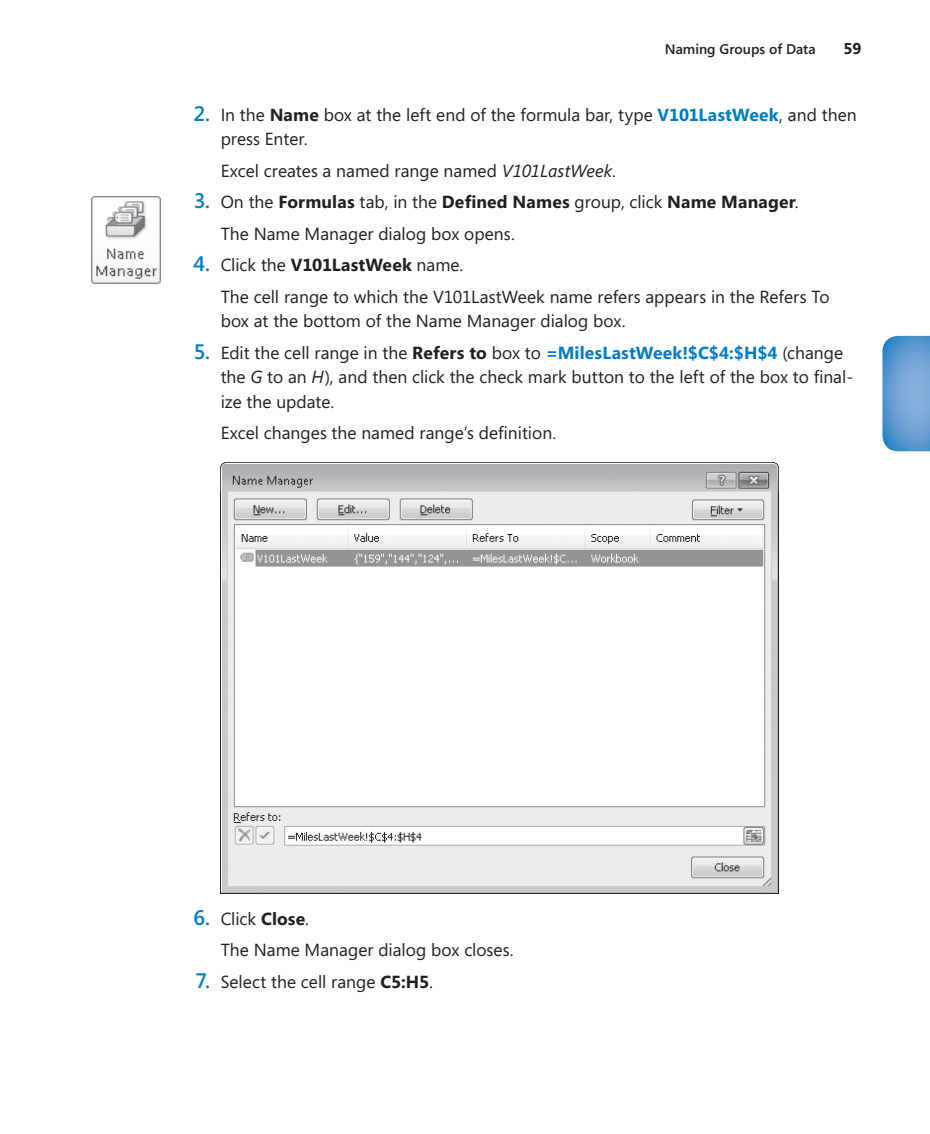
<style>
.page{position:relative;width:930px;height:1134px;background:#fff}
.page>*{position:absolute;margin:0;border:0;box-sizing:border-box;transform-origin:0 0}
.t1{font:17.5px/24.5px "Segoe";color:#231f20}
.t2{font:700 15.75px "Segoe";color:#231f20}
.t3{font:600 14px "Segoe";color:#231f20}
.s1{font-weight:600;font-size:21px;color:#007cc2}
.s2{font-weight:700}
.s3{font-weight:700;color:#007cc2}
.s4{font-style:italic}
</style>
<div class="page">
<svg style="left:882px;top:336px;width:47px;height:115px;background:#69a0d4"></svg>
<img style="left:220px;top:462px;width:558px;height:431px">
<img style="left:92px;top:196px;width:68px;height:88px">
<p class="t3" style="left:664px;top:39px;width:152px">Naming Groups of Data</p>
<p class="t2" style="left:843px;top:37px;width:20px">59</p>
<p class="t1" style="left:220px;top:102px;width:637px;text-indent:-27px"><span class="s1">2.</span> In the <span class="s2">Name</span> box at the left end of the formula bar, type <span class="s3">V101LastWeek</span>, and then press Enter.</p>
<p class="t1" style="left:220px;top:158px;width:396px">Excel creates a named range named <span class="s4">V101LastWeek</span>.</p>
<p class="t1" style="left:220px;top:186px;width:579px;line-height:31.5px;text-indent:-27px"><span class="s1">3.</span> On the <span class="s2">Formulas</span> tab, in the <span class="s2">Defined Names</span> group, click <span class="s2">Name Manager</span>.<br>The Name Manager dialog box opens.</p>
<p class="t1" style="left:220px;top:249px;width:610px;line-height:31.5px;text-indent:-27px"><span class="s1">4.</span> Click the <span class="s2">V101LastWeek</span> name.<br>The cell range to which the V101LastWeek name refers appears in the Refers To</p>
<p class="t1" style="left:220px;top:308px;width:406px">box at the bottom of the Name Manager dialog box.</p>
<p class="t1" style="left:220px;top:340px;width:634px;text-indent:-27px"><span class="s1">5.</span> Edit the cell range in the <span class="s2">Refers to</span> box to <span class="s3">=MilesLastWeek!$C$4:$H$4</span> (change the <span class="s4">G</span> to an <span class="s4">H</span>), and then click the check mark button to the left of the box to final&shy;ize the update.</p>
<p class="t1" style="left:220px;top:420px;width:337px">Excel changes the named range’s definition.</p>
<p class="t1" style="left:220px;top:902px;width:294px;line-height:31.5px;text-indent:-27px"><span class="s1">6.</span> Click <span class="s2">Close</span>.<br>The Name Manager dialog box closes.</p>
<p class="t1" style="left:195px;top:969px;width:239px"><span class="s1">7.</span> Select the cell range <span class="s2">C5:H5</span>.</p>
</div>
